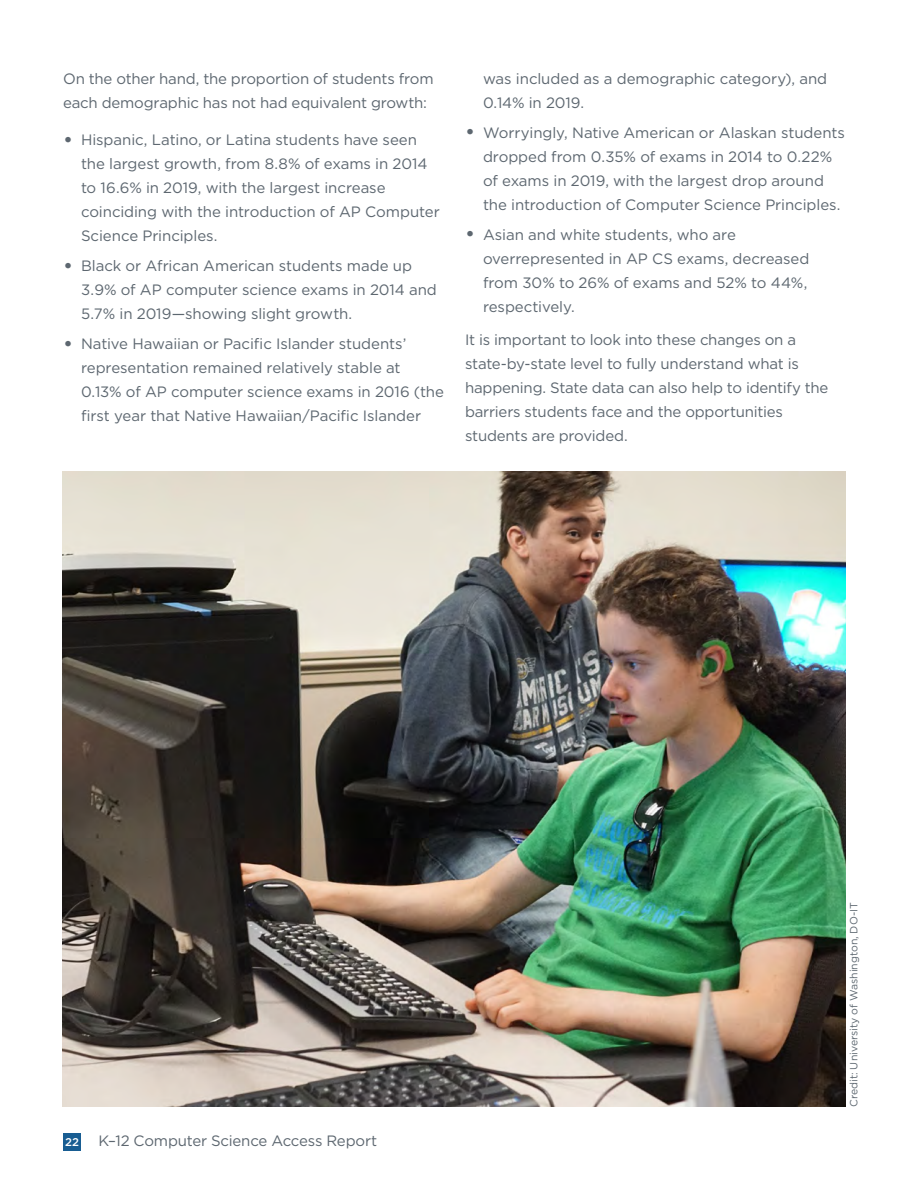
<style>
.page{position:relative;width:918px;height:1188px;background:#fff}
.page>*{position:absolute;margin:0;border:0;box-sizing:border-box;transform-origin:0 0}
.Body{font:15px/24px "Gotham";letter-spacing:-.01em;color:#5d6770}
.t1{font:500 11.25px "Gotham";color:#fff}
.Head_3{font:10.5px "Gotham";color:#5d6770}
.s1{font-size:21px}
</style>
<div class="page">
<div style="left:63px;top:1133px;width:18px;height:18px;background:#185d92"></div>
<img style="left:62px;top:472px;width:784px;height:635px">
<p class="Body" style="left:63px;top:66px;width:372px">On the other hand, the proportion of students from each demographic has not had equivalent growth:</p>
<p class="Body" style="left:81px;top:128px;width:360px;text-indent:-18px"><span class="s1">•</span> Hispanic, Latino, or Latina students have seen the largest growth, from 8.8% of exams in 2014 to 16.6% in 2019, with the largest increase coinciding with the introduction of AP Computer Science Principles.</p>
<p class="Body" style="left:81px;top:254px;width:357px;text-indent:-18px"><span class="s1">•</span> Black or African American students made up<br>3.9% of AP computer science exams in 2014 and<br>5.7% in 2019—showing slight growth.</p>
<p class="Body" style="left:81px;top:332px;width:364px;text-indent:-18px"><span class="s1">•</span> Native Hawaiian or Pacific Islander students’ representation remained relatively stable at 0.13% of AP computer science exams in 2016 (the first year that Native Hawaiian/Pacific Islander</p>
<p class="Body" style="left:483px;top:66px;width:346px">was included as a demographic category), and<br>0.14% in 2019.</p>
<p class="Body" style="left:483px;top:120px;width:364px;text-indent:-18px"><span class="s1">•</span> Worryingly, Native American or Alaskan students dropped from 0.35% of exams in 2014 to 0.22% of exams in 2019, with the largest drop around the introduction of Computer Science Principles.</p>
<p class="Body" style="left:483px;top:222px;width:328px;text-indent:-18px"><span class="s1">•</span> Asian and white students, who are overrepresented in AP CS exams, decreased from 30% to 26% of exams and 52% to 44%, respectively.</p>
<p class="Body" style="left:465px;top:327px;width:365px">It is important to look into these changes on a state-by-state level to fully understand what is happening. State data can also help to identify the barriers students face and the opportunities students are provided.</p>
<p class="t1" style="left:65px;top:1135px;width:15px">22</p>
<p class="Body" style="left:99px;top:1128px;width:280px">K–12 Computer Science Access Report</p>
<p class="Head_3" style="left:847px;top:1107px;width:207px;rotate:-90deg">Credit: University of Washington, DO-IT</p>
</div>
